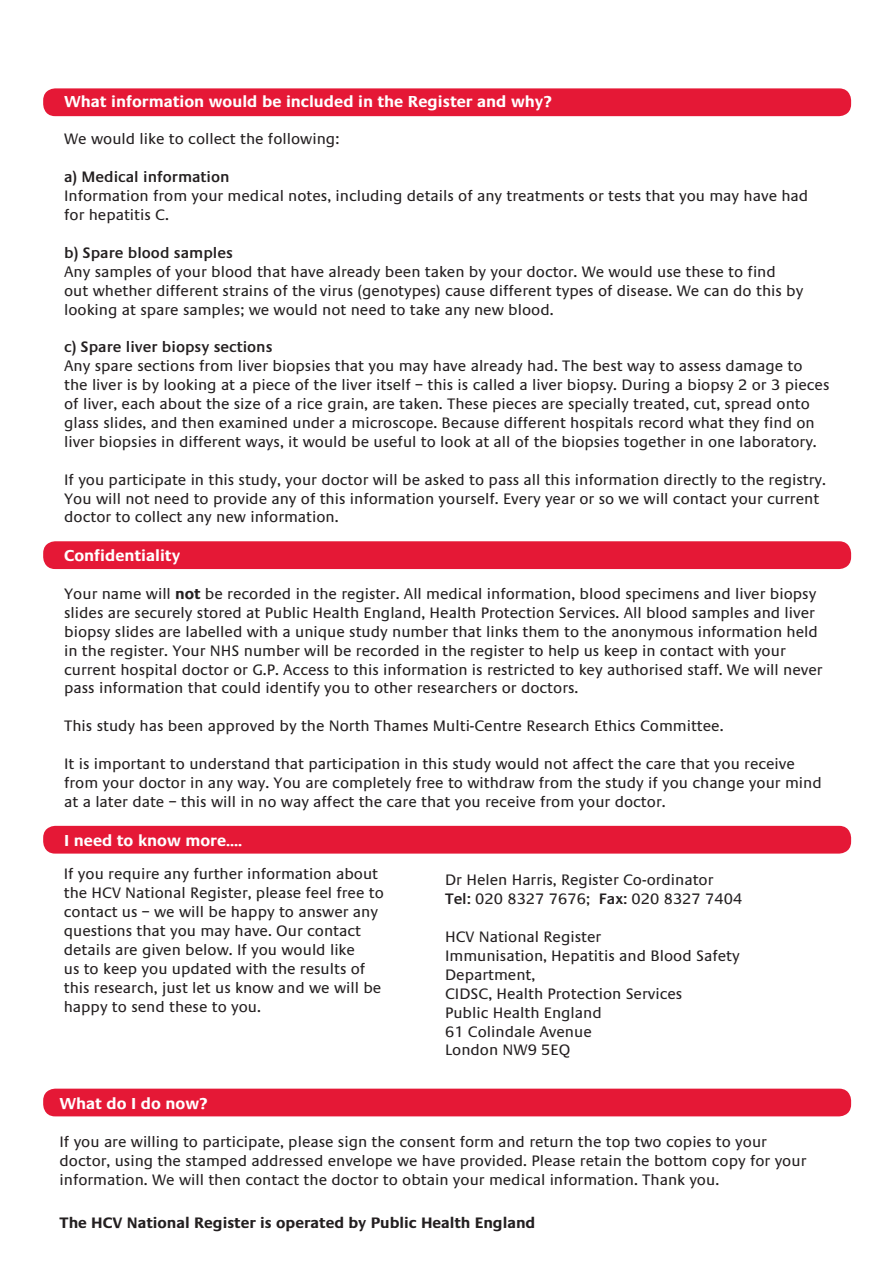
<style>
.page{position:relative;width:893px;height:1263px;background:#fff}
.page>*{position:absolute;margin:0;border:0;box-sizing:border-box;transform-origin:0 0}
.white_headers{font:700 16.5px "Praxis";color:#fff}
.main_text{font:15.75px/18.9px "Praxis";color:#231f20}
.main_text-2{font:600 15.75px "Praxis";color:#231f20}
.main_text-3{font:700 15.75px "Praxis";color:#231f20}
.s1{font-weight:700}
.s2{font-weight:600}
</style>
<div class="page">
<div style="left:43px;top:88px;width:808px;height:28px;background:#e51836;border-radius:12px"></div>
<div style="left:43px;top:541px;width:808px;height:28px;background:#e51836;border-radius:12px"></div>
<div style="left:43px;top:826px;width:808px;height:28px;background:#e51836;border-radius:12px"></div>
<div style="left:43px;top:1089px;width:808px;height:27px;background:#e51836;border-radius:12px"></div>
<p class="white_headers" style="left:64px;top:92px;width:489px">What information would be included in the Register and why?</p>
<p class="main_text" style="left:64px;top:130px;width:277px">We would like to collect the following:</p>
<p class="main_text-2" style="left:64px;top:168px;width:167px">a) Medical information</p>
<p class="main_text" style="left:64px;top:187px;width:746px">Information from your medical notes, including details of any treatments or tests that you may have had for hepatitis C.</p>
<p class="main_text-2" style="left:64px;top:244px;width:170px">b) Spare blood samples</p>
<p class="main_text" style="left:64px;top:262px;width:741px">Any samples of your blood that have already been taken by your doctor. We would use these to find out whether different strains of the virus (genotypes) cause different types of disease. We can do this by looking at spare samples; we would not need to take any new blood.</p>
<p class="main_text-2" style="left:64px;top:338px;width:210px">c) Spare liver biopsy sections</p>
<p class="main_text" style="left:64px;top:357px;width:767px">Any spare sections from liver biopsies that you may have already had. The best way to assess damage to the liver is by looking at a piece of the liver itself – this is called a liver biopsy. During a biopsy 2 or 3 pieces of liver, each about the size of a rice grain, are taken. These pieces are specially treated, cut, spread onto glass slides, and then examined under a microscope. Because different hospitals record what they find on liver biopsies in different ways, it would be useful to look at all of the biopsies together in one laboratory.</p>
<p class="main_text" style="left:64px;top:470px;width:763px">If you participate in this study, your doctor will be asked to pass all this information directly to the registry.<br>You will not need to provide any of this information yourself. Every year or so we will contact your current doctor to collect any new information.</p>
<p class="white_headers" style="left:64px;top:547px;width:118px">Confidentiality</p>
<p class="main_text" style="left:64px;top:585px;width:760px">Your name will <span class="s1">not</span> be recorded in the register. All medical information, blood specimens and liver biopsy slides are securely stored at Public Health England, Health Protection Services. All blood samples and liver biopsy slides are labelled with a unique study number that links them to the anonymous information held in the register. Your NHS number will be recorded in the register to help us keep in contact with your current hospital doctor or G.P. Access to this information is restricted to key authorised staff. We will never pass information that could identify you to other researchers or doctors.</p>
<p class="main_text" style="left:64px;top:717px;width:661px">This study has been approved by the North Thames Multi-Centre Research Ethics Committee.</p>
<p class="main_text" style="left:64px;top:755px;width:759px">It is important to understand that participation in this study would not affect the care that you receive from your doctor in any way. You are completely free to withdraw from the study if you change your mind at a later date – this will in no way affect the care that you receive from your doctor.</p>
<p class="white_headers" style="left:64px;top:831px;width:180px">I need to know more….</p>
<p class="main_text" style="left:64px;top:865px;width:322px">If you require any further information about the HCV National Register, please feel free to contact us – we will be happy to answer any questions that you may have. Our contact details are given below. If you would like<br>us to keep you updated with the results of this research, just let us know and we will be happy to send these to you.</p>
<p class="main_text" style="left:445px;top:871px;width:270px">Dr Helen Harris, Register Co-ordinator</p>
<p class="main_text" style="left:445px;top:890px;width:299px"><span class="s2">Tel:</span> 020 8327 7676; <span class="s2">Fax:</span> 020 8327 7404</p>
<p class="main_text" style="left:445px;top:928px;width:158px">HCV National Register</p>
<p class="main_text" style="left:445px;top:947px;width:296px">Immunisation, Hepatitis and Blood Safety<br>Department,</p>
<p class="main_text" style="left:445px;top:984px;width:239px">CIDSC, Health Protection Services</p>
<p class="main_text" style="left:445px;top:1003px;width:158px">Public Health England</p>
<p class="main_text" style="left:445px;top:1022px;width:148px">61 Colindale Avenue</p>
<p class="main_text" style="left:445px;top:1041px;width:127px">London NW9 5EQ</p>
<p class="white_headers" style="left:60px;top:1094px;width:149px">What do I do now?</p>
<p class="main_text" style="left:60px;top:1132px;width:748px">If you are willing to participate, please sign the consent form and return the top two copies to your doctor, using the stamped addressed envelope we have provided. Please retain the bottom copy for your information. We will then contact the doctor to obtain your medical information. Thank you.</p>
<p class="main_text-3" style="left:60px;top:1214px;width:477px">The HCV National Register is operated by Public Health England</p>
</div>
